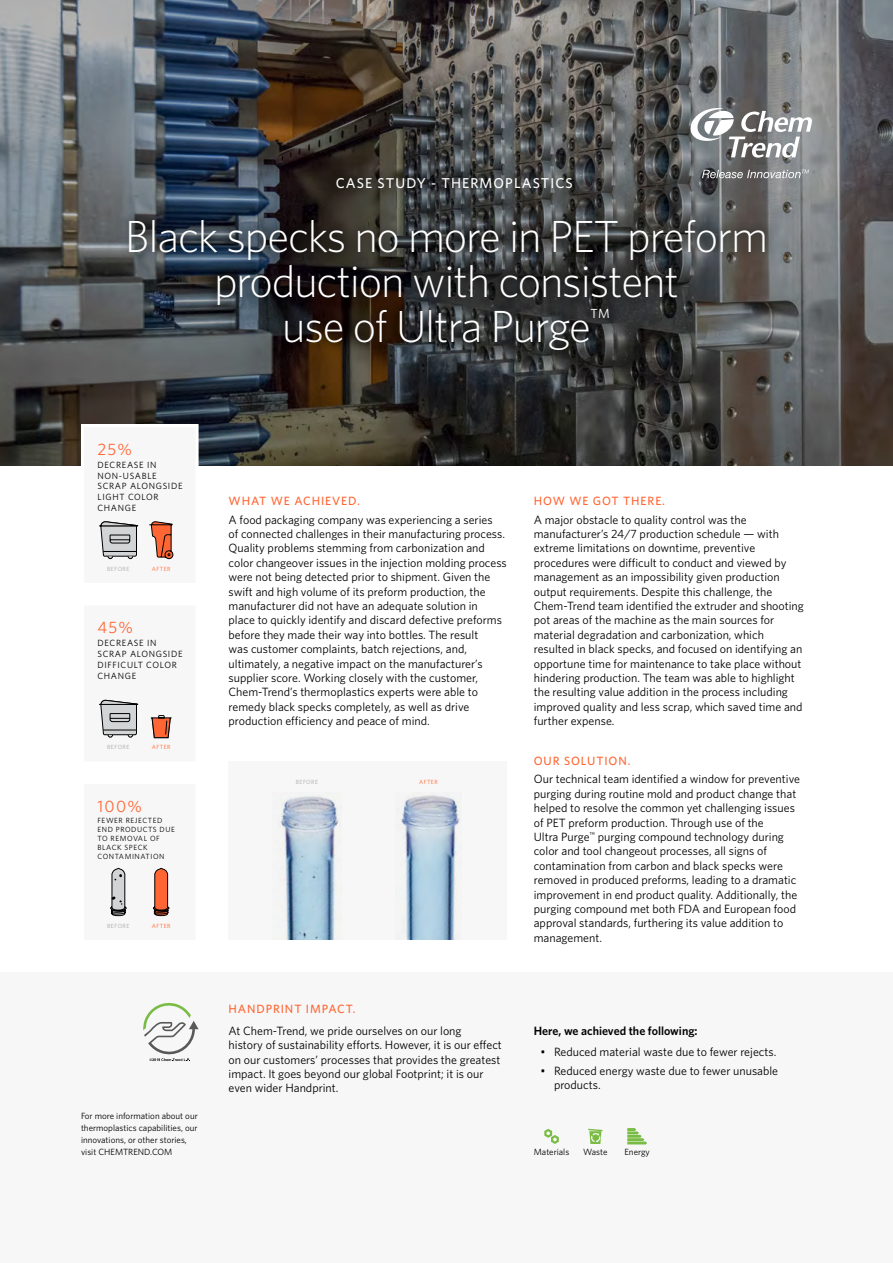
<style>
.page{position:relative;width:893px;height:1263px;background:#fff}
.page>*{position:absolute;margin:0;border:0;box-sizing:border-box;transform-origin:0 0}
.t1{font:300 45px/45px "Whitney";letter-spacing:-.025em;color:#fff;text-align:center}
.t2{font:16.5px "Whitney";letter-spacing:.075em;color:#f63}
.t3{font:500 14.25px "Whitney";letter-spacing:.075em;color:#fff}
.t4{font:12px/14.4px "Whitney";color:#000}
.t5{font:500 12px "Whitney";letter-spacing:.075em;color:#f63}
.t6{font:600 12px "Whitney";color:#000}
.t7{font:9px/12px "Whitney";color:#000}
.t8{font:9px/10.8px "Whitney";letter-spacing:.075em;color:#000}
.t9{font:7.5px/9px "Whitney";letter-spacing:.075em;color:#000}
.t10{font:6px "Whitney";letter-spacing:.075em;color:#a7a9ac}
.t11{font:6px "Whitney";letter-spacing:.075em;color:#f63}
</style>
<div class="page">
<div style="left:0;top:973px;width:893px;height:290px;background:#f7f7f7"></div>
<svg style="left:588px;top:1129px;width:15px;height:15px"></svg>
<img style="left:0;top:0;width:893px;height:466px">
<div style="left:115px;top:165px;width:663px;height:198px;background:#000;opacity:.5"></div>
<div style="left:119px;top:211px;width:655px;height:149px;background:#000;opacity:.3"></div>
<div style="left:327px;top:168px;width:254px;height:30px;background:#000;opacity:.3"></div>
<svg style="left:702px;top:170px;width:107px;height:8px"></svg>
<svg style="left:688px;top:107px;width:124px;height:51px"></svg>
<svg style="left:143px;top:1003px;width:56px;height:58px"></svg>
<svg style="left:544px;top:1129px;width:15px;height:15px"></svg>
<div style="left:82px;top:783px;width:115px;height:158px;background:#f7f7f7"></div>
<div style="left:82px;top:604px;width:115px;height:159px;background:#f7f7f7"></div>
<div style="left:82px;top:425px;width:115px;height:159px;background:#f7f7f7"></div>
<svg style="left:627px;top:1128px;width:20px;height:16px"></svg>
<svg style="left:110px;top:868px;width:17px;height:48px"></svg>
<svg style="left:153px;top:868px;width:16px;height:48px"></svg>
<svg style="left:99px;top:699px;width:39px;height:39px"></svg>
<svg style="left:150px;top:715px;width:22px;height:23px"></svg>
<svg style="left:99px;top:521px;width:39px;height:39px"></svg>
<svg style="left:149px;top:521px;width:24px;height:39px"></svg>
<div style="left:229px;top:761px;width:278px;height:179px;background:#f7f7f7"></div>
<img style="left:279px;top:795px;width:60px;height:145px">
<img style="left:401px;top:795px;width:59px;height:145px">
<p class="t3" style="left:336px;top:174px;width:239px">CASE STUDY - THERMOPLASTICS</p>
<h1 class="t1" style="left:125px;top:212px;width:644px">Black specks no more in PET preform production with consistent<br>use of Ultra Purge<sup>™</sup></h1>
<h2 class="t2" style="left:97px;top:438px;width:36px">25%</h2>
<p class="t8" style="left:97px;top:459px;width:87px">DECREASE IN<br>NON-USABLE<br>SCRAP ALONGSIDE<br>LIGHT COLOR<br>CHANGE</p>
<p class="t10" style="left:107px;top:564px;width:24px">BEFORE</p>
<p class="t11" style="left:152px;top:564px;width:20px">AFTER</p>
<h2 class="t2" style="left:97px;top:617px;width:37px">45%</h2>
<p class="t8" style="left:97px;top:638px;width:87px">DECREASE IN<br>SCRAP ALONGSIDE<br>DIFFICULT COLOR<br>CHANGE</p>
<p class="t10" style="left:107px;top:743px;width:24px">BEFORE</p>
<p class="t11" style="left:152px;top:743px;width:20px">AFTER</p>
<h2 class="t2" style="left:97px;top:795px;width:46px">100%</h2>
<p class="t9" style="left:97px;top:816px;width:79px">FEWER REJECTED<br>END PRODUCTS DUE<br>TO REMOVAL OF<br>BLACK SPECK<br>CONTAMINATION</p>
<p class="t10" style="left:107px;top:921px;width:24px">BEFORE</p>
<p class="t11" style="left:152px;top:921px;width:20px">AFTER</p>
<p class="t7" style="left:81px;top:1109px;width:118px">For more information about our thermoplastics capabilities, our innovations, or other stories, visit CHEMTREND.COM</p>
<p class="t5" style="left:229px;top:493px;width:133px">WHAT WE ACHIEVED.</p>
<p class="t4" style="left:229px;top:512px;width:280px">A food packaging company was experiencing a series<br>of connected challenges in their manufacturing process.<br>Quality problems stemming from carbonization and color changeover issues in the injection molding process were not being detected prior to shipment. Given the swift and high volume of its preform production, the manufacturer did not have an adequate solution in place to quickly identify and discard defective preforms before they made their way into bottles. The result<br>was customer complaints, batch rejections, and, ultimately, a negative impact on the manufacturer’s supplier score. Working closely with the customer, Chem-Trend’s thermoplastics experts were able to remedy black specks completely, as well as drive production efficiency and peace of mind.</p>
<p class="t10" style="left:296px;top:777px;width:24px">BEFORE</p>
<p class="t11" style="left:419px;top:777px;width:20px">AFTER</p>
<p class="t5" style="left:229px;top:1000px;width:128px">HANDPRINT IMPACT.</p>
<p class="t5" style="left:534px;top:493px;width:133px">HOW WE GOT THERE.</p>
<p class="t4" style="left:534px;top:512px;width:272px">A major obstacle to quality control was the manufacturer’s 24/7 production schedule — with extreme limitations on downtime, preventive procedures were difficult to conduct and viewed by management as an impossibility given production output requirements. Despite this challenge, the Chem-Trend team identified the extruder and shooting pot areas of the machine as the main sources for material degradation and carbonization, which resulted in black specks, and focused on identifying an opportune time for maintenance to take place without hindering production. The team was able to highlight the resulting value addition in the process including improved quality and less scrap, which saved time and further expense.</p>
<p class="t5" style="left:534px;top:753px;width:98px">OUR SOLUTION.</p>
<p class="t4" style="left:534px;top:772px;width:268px">Our technical team identified a window for preventive purging during routine mold and product change that helped to resolve the common yet challenging issues of PET preform production. Through use of the<br>Ultra Purge<sup>™</sup> purging compound technology during color and tool changeout processes, all signs of contamination from carbon and black specks were removed in produced preforms, leading to a dramatic improvement in end product quality. Additionally, the purging compound met both FDA and European food approval standards, furthering its value addition to management.</p>
<p class="t4" style="left:229px;top:1023px;width:275px">At Chem-Trend, we pride ourselves on our long<br>history of sustainability efforts. However, it is our effect on our customers’ processes that provides the greatest impact. It goes beyond our global Footprint; it is our even wider Handprint.</p>
<p class="t6" style="left:534px;top:1023px;width:165px">Here, we achieved the following:</p>
<p class="t4" style="left:540px;top:1044px;width:237px">• Reduced material waste due to fewer rejects.</p>
<p class="t4" style="left:554px;top:1063px;width:226px;text-indent:-14px">• Reduced energy waste due to fewer unusable products.</p>
<p class="t7" style="left:534px;top:1145px;width:37px">Materials</p>
<p class="t7" style="left:583px;top:1145px;width:26px">Waste</p>
<p class="t7" style="left:624px;top:1145px;width:27px">Energy</p>
</div>
